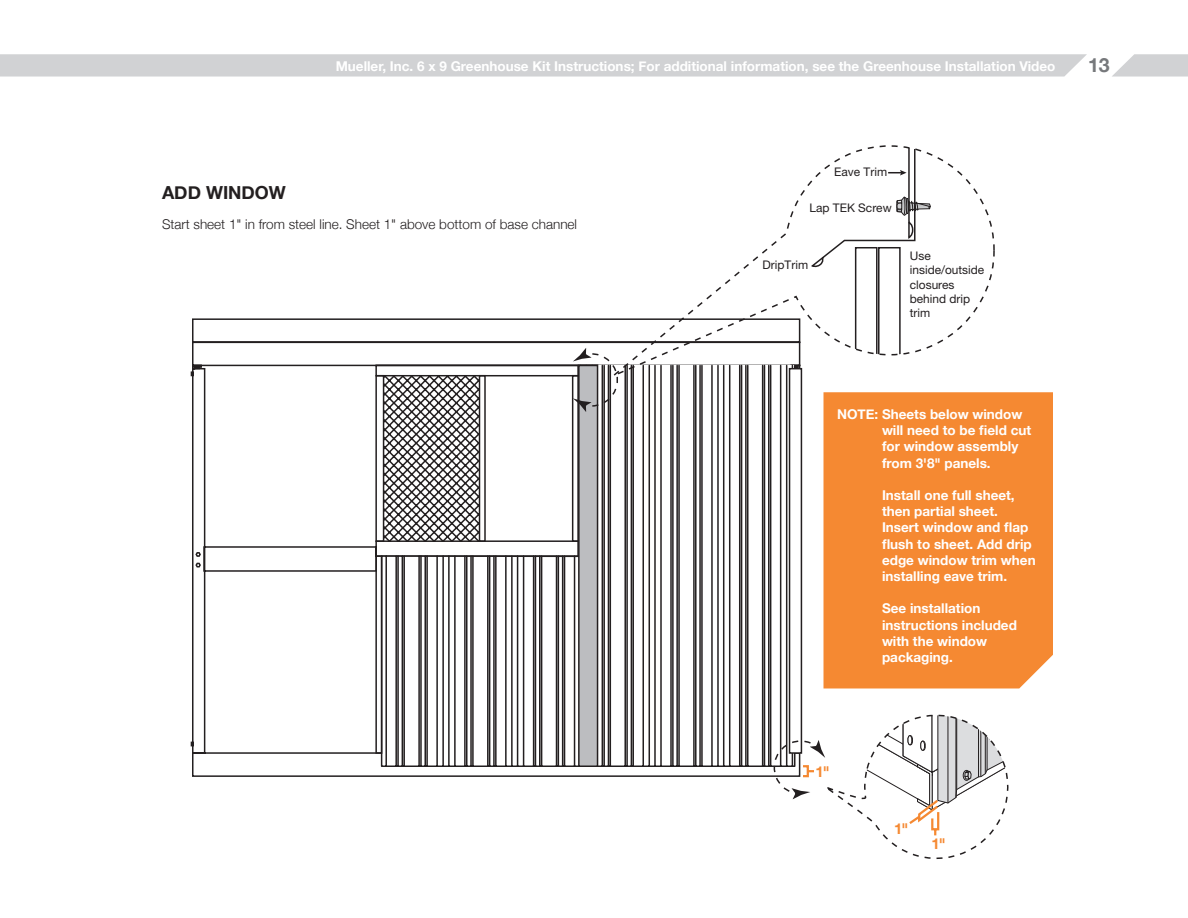
<style>
.page{position:relative;width:1188px;height:918px;background:#fff}
.page>*{position:absolute;margin:0;border:0;box-sizing:border-box;transform-origin:0 0}
.t1{font:700 19.5px "Helvetica Neue";color:#76787b}
.t2{font:700 18px "Helvetica Neue";color:#231f20}
.t3{font:700 15px "Helvetica Neue";color:#f58932}
.t4{font:700 13.5px/16.2px "Helvetica Neue";color:#fff}
.t5{font:300 13.5px "Helvetica Neue";color:#231f20}
.t6{font:11.85px/14.2px "Helvetica Neue";color:#231f20}
</style>
<div class="page">
<svg style="left:0;top:54px;width:1087px;height:23px;background:#d2d3d5"></svg>
<svg style="left:1112px;top:54px;width:76px;height:23px;background:#d8d9db"></svg>
<svg style="left:191px;top:318px;width:580px;height:459px"></svg>
<svg style="left:599px;top:381px;width:190px;height:387px"></svg>
<svg style="left:380px;top:755px;width:98px;height:13px"></svg>
<div style="left:789px;top:368px;width:13px;height:386px;background:#fff;border:2px solid #231f20"></div>
<svg style="left:375px;top:374px;width:103px;height:381px"></svg>
<svg style="left:478px;top:364px;width:121px;height:404px"></svg>
<svg style="left:384px;top:376px;width:96px;height:165px"></svg>
<svg style="left:573px;top:348px;width:49px;height:64px"></svg>
<svg style="left:604px;top:145px;width:391px;height:236px"></svg>
<svg style="left:771px;top:708px;width:238px;height:151px"></svg>
<div style="left:824px;top:392px;width:229px;height:296px;background:#f58932"></div>
<p class="t4" style="left:336px;top:58px;width:721px">Mueller, Inc. 6 x 9 Greenhouse Kit Instructions; For additional information, see the Greenhouse Installation Video</p>
<h1 class="t1" style="left:1088px;top:49px;width:23px">13</h1>
<h2 class="t2" style="left:162px;top:178px;width:125px">ADD WINDOW</h2>
<p class="t5" style="left:162px;top:213px;width:417px">Start sheet 1" in from steel line. Sheet 1" above bottom of base channel</p>
<p class="t6" style="left:834px;top:165px;width:54px">Eave Trim</p>
<p class="t6" style="left:810px;top:201px;width:84px">Lap TEK Screw</p>
<p class="t6" style="left:763px;top:258px;width:47px">DripTrim</p>
<p class="t6" style="left:910px;top:249px;width:76px">Use inside/outside closures behind drip trim</p>
<p class="t4" style="left:882px;top:406px;width:151px;text-indent:-45px">NOTE: Sheets below window will need to be field cut for window assembly from 3'8" panels.</p>
<p class="t4" style="left:882px;top:487px;width:155px">Install one full sheet, then partial sheet.<br>Insert window and flap flush to sheet. Add drip edge window trim when installing eave trim.</p>
<p class="t4" style="left:882px;top:601px;width:136px">See installation instructions included with the window packaging.</p>
<p class="t3" style="left:816px;top:759px;width:16px">1"</p>
<p class="t3" style="left:894px;top:816px;width:16px">1"</p>
<p class="t3" style="left:931px;top:832px;width:16px">1"</p>
</div>
